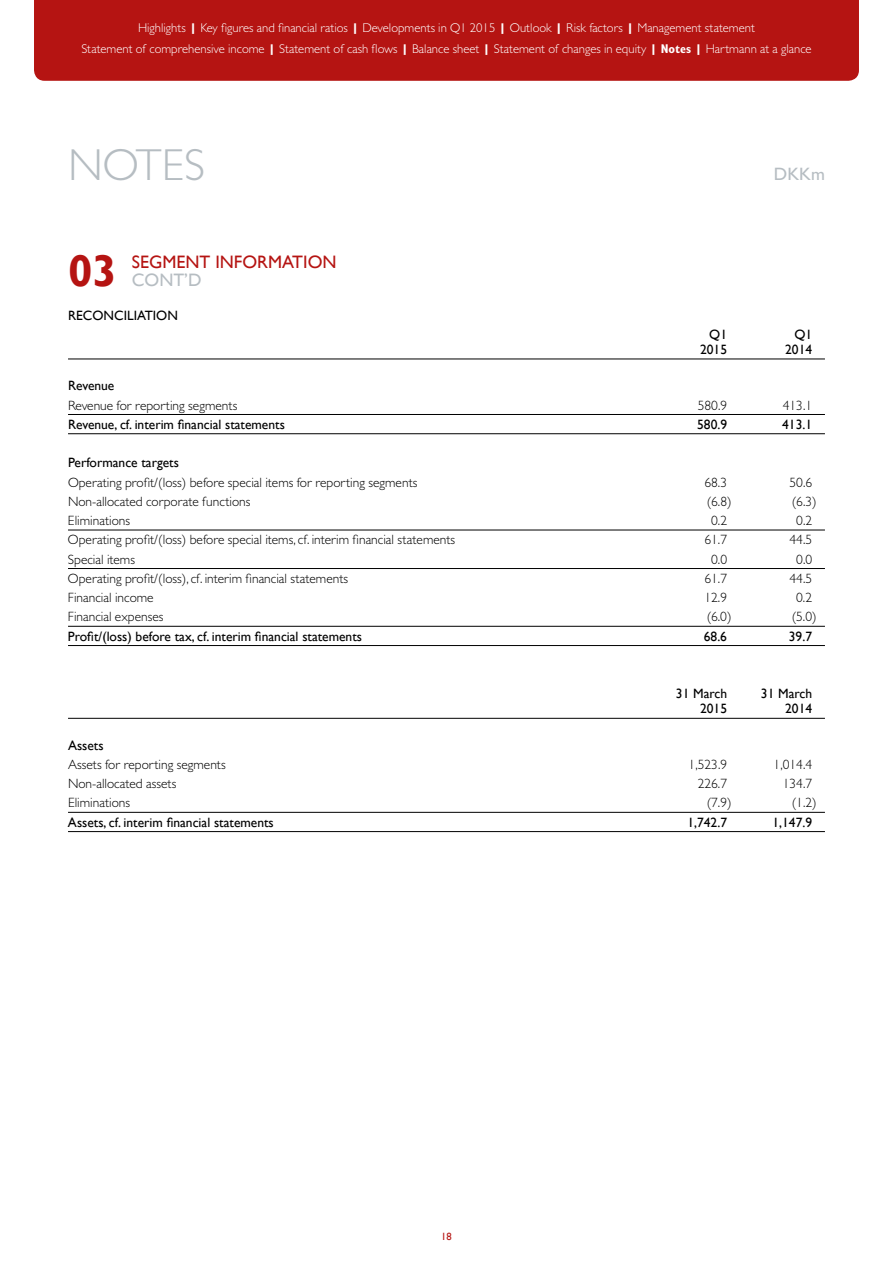
<style>
.page{position:relative;width:893px;height:1263px;background:#fff}
.page>*{position:absolute;margin:0;border:0;box-sizing:border-box;transform-origin:0 0}
.t1{font:300 45px "Gill Sans MT Std";color:#b6bdc2}
.t2{font:700 44.4px "Gill Sans";color:#b51412}
.t3{font:18px "Gill Sans";color:#b51412}
.t4{font:18px "Gill Sans";color:#b6bdc2}
.t5{font:500 18px "Gill Sans MT Std";color:#b6bdc2}
.t6{font:300 13.5px "Gill Sans MT Std";color:#000}
.t7{font:13.5px "Gill Sans";color:#000}
.t8{font:300 12.75px/21px "Gill Sans MT Std";color:#fff;text-align:center}
.t9{font:10.5px "Gill Sans";color:#b51412}
.s1{font-weight:800}
.s2{font-weight:700;font-stretch:condensed}
</style>
<div class="page">
<hr style="left:68px;top:359px;width:757px;height:1px;background:#000">
<hr style="left:68px;top:414px;width:757px;height:1px;background:#000">
<hr style="left:68px;top:433px;width:757px;height:1px;background:#000">
<hr style="left:68px;top:530px;width:757px;height:1px;background:#000">
<hr style="left:68px;top:568px;width:757px;height:1px;background:#000">
<hr style="left:68px;top:626px;width:757px;height:1px;background:#000">
<hr style="left:68px;top:645px;width:757px;height:1px;background:#000">
<hr style="left:68px;top:718px;width:757px;height:1px;background:#000">
<hr style="left:68px;top:812px;width:757px;height:1px;background:#000">
<hr style="left:68px;top:831px;width:757px;height:1px;background:#000">
<div style="left:34px;top:0;width:825px;height:81px;background:#b51412"></div>
<p class="t8" style="left:81px;top:17px;width:732px">Highlights <span class="s1">|</span> Key figures and financial ratios <span class="s1">|</span> Developments in Q1 2015 <span class="s1">|</span> Outlook <span class="s1">|</span> Risk factors <span class="s1">|</span> Management statement<br>Statement of comprehensive income <span class="s1">|</span> Statement of cash flows <span class="s1">|</span> Balance sheet <span class="s1">|</span> Statement of changes in equity <span class="s1">|</span> <span class="s2">Notes</span> <span class="s1">|</span> Hartmann at a glance</p>
<h1 class="t1" style="left:68px;top:137px;width:133px">Notes</h1>
<h2 class="t2" style="left:68px;top:244px;width:51px">03</h2>
<h3 class="t3" style="left:132px;top:251px;width:206px">Seg ment information</h3>
<h3 class="t4" style="left:132px;top:269px;width:71px">cont’d</h3>
<p class="t7" style="left:68px;top:307px;width:9px">RECONCILIATION</p>
<h3 class="t5" style="left:774px;top:163px;width:52px">DKKm</h3>
<p class="t7" style="left:709px;top:327px;width:19px">Q1</p>
<p class="t7" style="left:794px;top:327px;width:19px">Q1</p>
<p class="t7" style="left:700px;top:342px;width:28px">2015</p>
<p class="t7" style="left:785px;top:342px;width:28px">2014</p>
<p class="t7" style="left:68px;top:378px;width:48px">Revenue</p>
<p class="t6" style="left:68px;top:397px;width:171px">Revenue for reporting segments</p>
<p class="t6" style="left:698px;top:397px;width:31px">580.9</p>
<p class="t6" style="left:783px;top:397px;width:31px">413.1</p>
<p class="t7" style="left:68px;top:416px;width:218px">Revenue, cf. interim financial statements</p>
<p class="t7" style="left:697px;top:416px;width:31px">580.9</p>
<p class="t7" style="left:782px;top:416px;width:31px">413.1</p>
<p class="t7" style="left:68px;top:455px;width:112px">Performance targets</p>
<p class="t6" style="left:68px;top:474px;width:351px">Operating profit/(loss) before special items for reporting segments</p>
<p class="t6" style="left:704px;top:474px;width:24px">68.3</p>
<p class="t6" style="left:789px;top:474px;width:24px">50.6</p>
<p class="t6" style="left:68px;top:493px;width:184px">N on-allocated corporate functions</p>
<p class="t6" style="left:707px;top:493px;width:26px">(6.8)</p>
<p class="t6" style="left:792px;top:493px;width:26px">(6.3)</p>
<p class="t6" style="left:68px;top:512px;width:64px">Eliminations</p>
<p class="t6" style="left:711px;top:512px;width:17px">0.2</p>
<p class="t6" style="left:796px;top:512px;width:17px">0.2</p>
<p class="t6" style="left:68px;top:532px;width:389px">Operating profit/(loss) before special items, cf. interim financial statements</p>
<p class="t6" style="left:704px;top:532px;width:24px">61.7</p>
<p class="t6" style="left:789px;top:532px;width:24px">44.5</p>
<p class="t6" style="left:68px;top:551px;width:69px">Special items</p>
<p class="t6" style="left:711px;top:551px;width:17px">0.0</p>
<p class="t6" style="left:796px;top:551px;width:17px">0.0</p>
<p class="t6" style="left:68px;top:570px;width:282px">Operating profit/(loss), cf. interim financial statements</p>
<p class="t6" style="left:704px;top:570px;width:24px">61.7</p>
<p class="t6" style="left:789px;top:570px;width:24px">44.5</p>
<p class="t6" style="left:68px;top:589px;width:87px">Financial income</p>
<p class="t6" style="left:704px;top:589px;width:24px">12.9</p>
<p class="t6" style="left:796px;top:589px;width:17px">0.2</p>
<p class="t6" style="left:68px;top:609px;width:97px">Financial expenses</p>
<p class="t6" style="left:707px;top:609px;width:26px">(6.0)</p>
<p class="t6" style="left:792px;top:609px;width:26px">(5.0)</p>
<p class="t7" style="left:68px;top:628px;width:296px">Profit/(loss) before tax, cf. interim financial statements</p>
<p class="t7" style="left:704px;top:628px;width:25px">68.6</p>
<p class="t7" style="left:789px;top:628px;width:25px">39.7</p>
<p class="t7" style="left:676px;top:686px;width:53px">31 March</p>
<p class="t7" style="left:761px;top:686px;width:53px">31 March</p>
<p class="t7" style="left:700px;top:701px;width:28px">2015</p>
<p class="t7" style="left:785px;top:701px;width:28px">2014</p>
<p class="t7" style="left:68px;top:737px;width:37px">Assets</p>
<p class="t6" style="left:68px;top:756px;width:159px">Assets for reporting segments</p>
<p class="t6" style="left:689px;top:756px;width:40px">1,523.9</p>
<p class="t6" style="left:774px;top:756px;width:40px">1,014.4</p>
<p class="t6" style="left:68px;top:775px;width:110px">N on-allocated assets</p>
<p class="t6" style="left:698px;top:775px;width:31px">226.7</p>
<p class="t6" style="left:783px;top:775px;width:31px">134.7</p>
<p class="t6" style="left:68px;top:795px;width:64px">Eliminations</p>
<p class="t6" style="left:707px;top:795px;width:26px">(7.9)</p>
<p class="t6" style="left:792px;top:795px;width:26px">(1.2)</p>
<p class="t7" style="left:68px;top:814px;width:207px">Assets, cf. interim financial statements</p>
<p class="t7" style="left:687px;top:814px;width:41px">1,742.7</p>
<p class="t7" style="left:772px;top:814px;width:41px">1,147.9</p>
<p class="t9" style="left:441px;top:1231px;width:12px">18</p>
</div>
